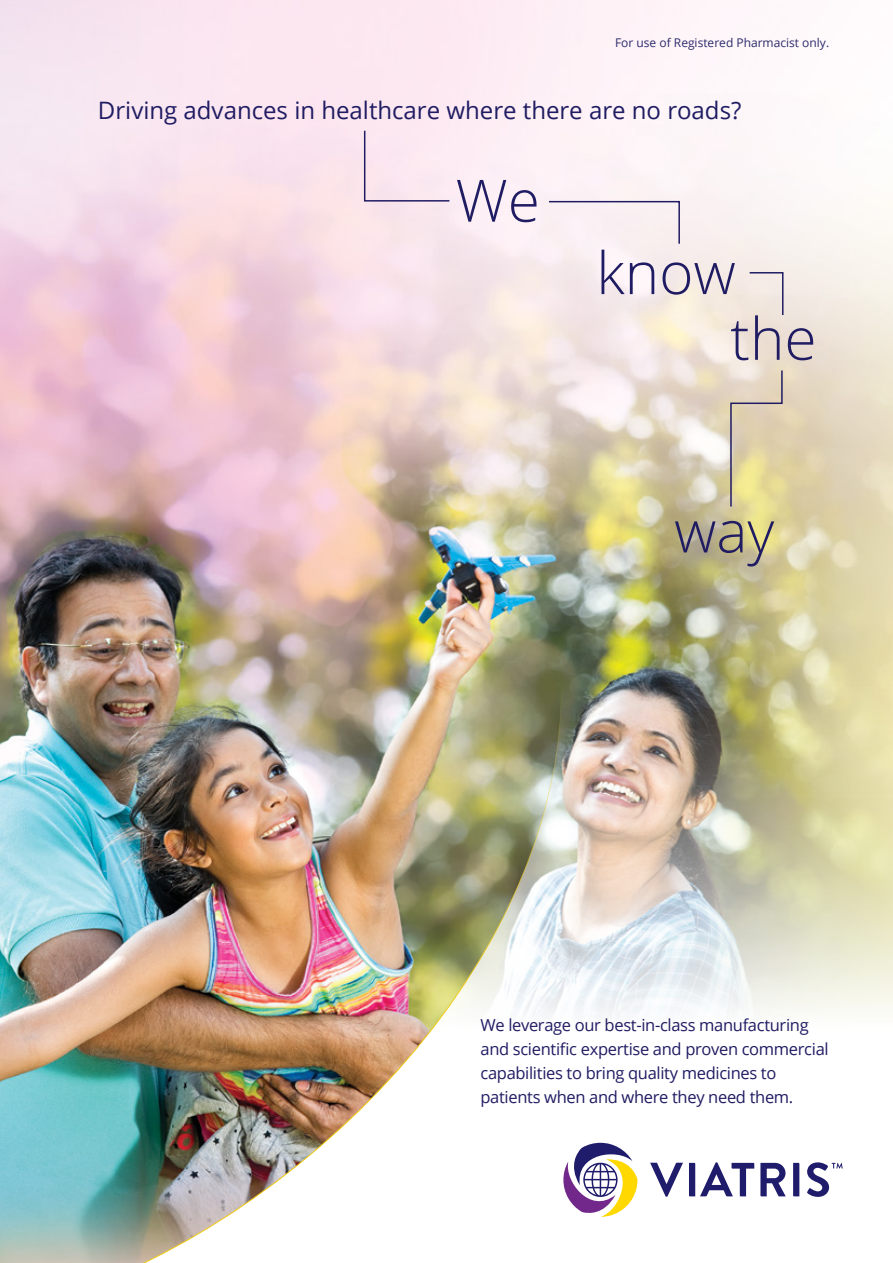
<style>
.page{position:relative;width:893px;height:1263px;background:#fff}
.page>*{position:absolute;margin:0;border:0;box-sizing:border-box;transform-origin:0 0}
.t1{font:300 58.5px/65.7px "Open Sans";color:#201c63}
.t2{font:24px "Open Sans";color:#201c63}
.t3{font:16.5px/24px "Open Sans";letter-spacing:-.02em;color:#201c63}
.t4{font:12px "Open Sans";color:#2d2b6d}
</style>
<div class="page">
<img style="left:0;top:0;width:893px;height:1263px">
<img style="left:142px;top:683px;width:751px;height:580px">
<svg style="left:547px;top:200px;width:134px;height:45px"></svg>
<div style="left:363px;top:129px;width:88px;height:73px;background:#fce8f1"></div>
<svg style="left:729px;top:369px;width:54px;height:139px;background:#dccfa9"></svg>
<svg style="left:748px;top:271px;width:36px;height:45px;background:#e3dad8"></svg>
<svg style="left:807px;top:1162px;width:36px;height:35px"></svg>
<svg style="left:793px;top:1163px;width:6px;height:33px"></svg>
<svg style="left:760px;top:1163px;width:26px;height:33px"></svg>
<svg style="left:689px;top:1162px;width:65px;height:34px"></svg>
<svg style="left:650px;top:1163px;width:33px;height:34px"></svg>
<svg style="left:562px;top:1143px;width:75px;height:74px"></svg>
<p class="t4" style="left:615px;top:35px;width:216px">For use of Registered Pharmacist only.</p>
<h2 class="t2" style="left:98px;top:94px;width:645px">Driving advances in healthcare where there are no roads?</h2>
<h1 class="t1" style="left:456px;top:166px;width:86px">We</h1>
<h1 class="t1" style="left:730px;top:238px;width:88px;text-indent:-134px">know the</h1>
<h1 class="t1" style="left:674px;top:497px;width:102px">way</h1>
<p class="t3" style="left:480px;top:1013px;width:350px">We leverage our best-in-class manufacturing and scientific expertise and proven commercial capabilities to bring quality medicines to patients when and where they need them.</p>
</div>
